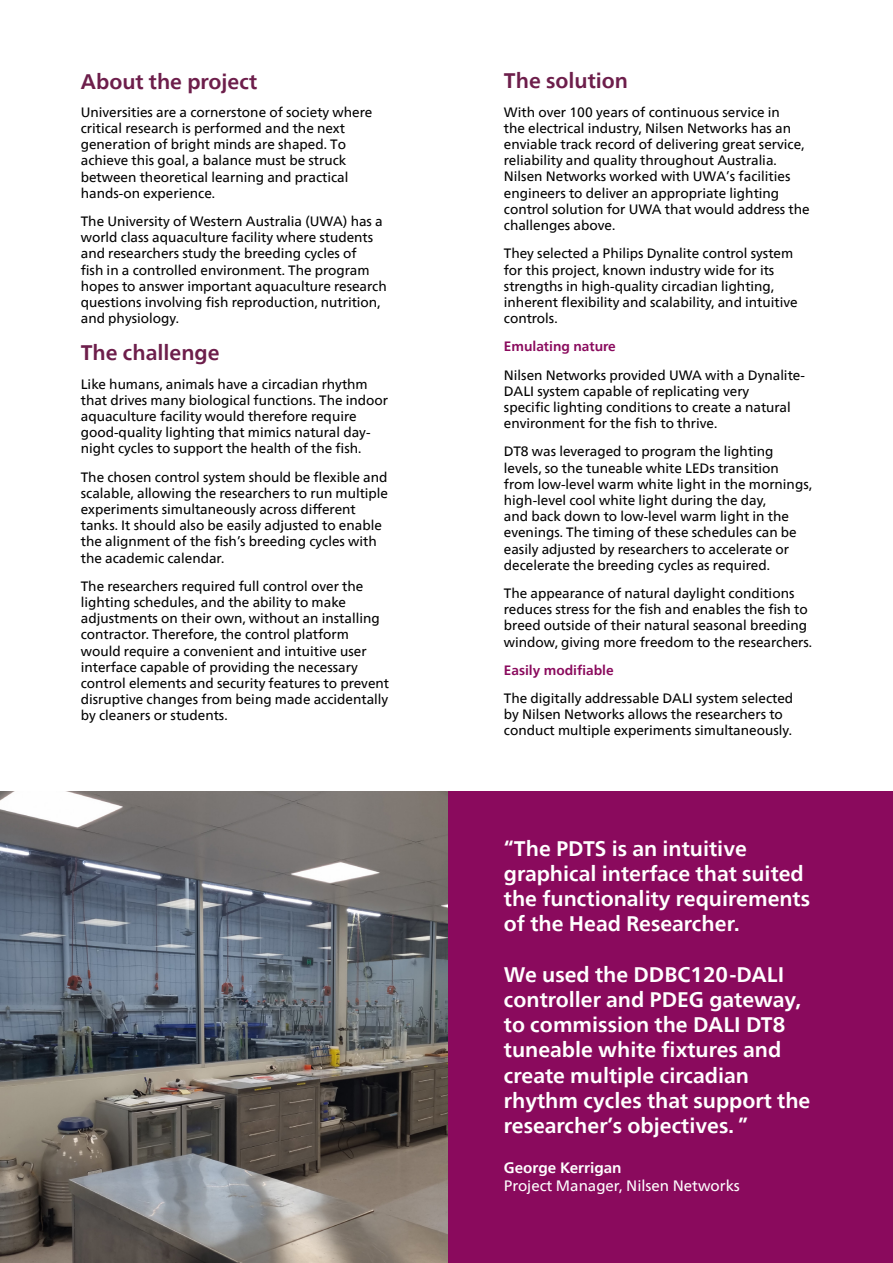
<style>
.page{position:relative;width:893px;height:1263px;background:#fff}
.page>*{position:absolute;margin:0;border:0;box-sizing:border-box;transform-origin:0 0}
.t1{font:700 21px/25.2px "Neue Frutiger World";color:#fff}
.t2{font:700 21px "Neue Frutiger World";color:#6d1e4b}
.t3{font:15px "Neue Frutiger World";color:#fff}
.t4{font:700 15px "Neue Frutiger World";color:#fff}
.t5{font:13.5px/16.2px "Neue Frutiger World";color:#000}
.s1{font-weight:700;color:#8a0a5d}
</style>
<div class="page">
<div style="left:448px;top:791px;width:445px;height:472px;background:#8a0a5d"></div>
<img style="left:1px;top:791px;width:446px;height:472px">
<p class="t2" style="left:81px;top:63px;width:178px">About the project</p>
<p class="t5" style="left:81px;top:104px;width:293px">Universities are a cornerstone of society where critical research is performed and the next generation of bright minds are shaped. To achieve this goal, a balance must be struck between theoretical learning and practical hands-on experience.</p>
<p class="t5" style="left:81px;top:213px;width:307px">The University of Western Australia (UWA) has a world class aquaculture facility where students and researchers study the breeding cycles of<br>fish in a controlled environment. The program hopes to answer important aquaculture research questions involving fish reproduction, nutrition, and physiology.</p>
<p class="t2" style="left:81px;top:334px;width:140px">The challenge</p>
<p class="t5" style="left:81px;top:376px;width:309px">Like humans, animals have a circadian rhythm that drives many biological functions. The indoor aquaculture facility would therefore require good-quality lighting that mimics natural day&shy;night cycles to support the health of the fish.</p>
<p class="t5" style="left:81px;top:469px;width:309px">The chosen control system should be flexible and scalable, allowing the researchers to run multiple experiments simultaneously across different tanks. It should also be easily adjusted to enable the alignment of the fish’s breeding cycles with the academic calendar.</p>
<p class="t5" style="left:81px;top:578px;width:310px">The researchers required full control over the lighting schedules, and the ability to make adjustments on their own, without an installing contractor. Therefore, the control platform would require a convenient and intuitive user interface capable of providing the necessary control elements and security features to prevent disruptive changes from being made accidentally by cleaners or students.</p>
<p class="t2" style="left:504px;top:63px;width:126px">The solution</p>
<p class="t5" style="left:504px;top:104px;width:307px">With over 100 years of continuous service in<br>the electrical industry, Nilsen Networks has an enviable track record of delivering great service, reliability and quality throughout Australia.<br>Nilsen Networks worked with UWA’s facilities engineers to deliver an appropriate lighting control solution for UWA that would address the challenges above.</p>
<p class="t5" style="left:504px;top:246px;width:295px">They selected a Philips Dynalite control system for this project, known industry wide for its strengths in high-quality circadian lighting, inherent flexibility and scalability, and intuitive controls.</p>
<p class="t5" style="left:504px;top:333px;width:303px;line-height:28.2px"><span class="s1">Emulating nature<br></span>Nilsen Networks provided UWA with a Dynalite-</p>
<p class="t5" style="left:504px;top:383px;width:288px">DALI system capable of replicating very specific lighting conditions to create a natural environment for the fish to thrive.</p>
<p class="t5" style="left:504px;top:444px;width:310px">DT8 was leveraged to program the lighting levels, so the tuneable white LEDs transition from low-level warm white light in the mornings, high-level cool white light during the day,<br>and back down to low-level warm light in the evenings. The timing of these schedules can be easily adjusted by researchers to accelerate or decelerate the breeding cycles as required.</p>
<p class="t5" style="left:504px;top:585px;width:310px">The appearance of natural daylight conditions reduces stress for the fish and enables the fish to breed outside of their natural seasonal breeding window, giving more freedom to the researchers.</p>
<p class="t5" style="left:504px;top:656px;width:291px;line-height:28.2px"><span class="s1">Easily modifiable<br></span>The digitally addressable DALI system selected</p>
<p class="t5" style="left:504px;top:707px;width:290px">by Nilsen Networks allows the researchers to conduct multiple experiments simultaneously.</p>
<p class="t1" style="left:504px;top:835px;width:308px">“The PDTS is an intuitive graphical interface that suited the functionality requirements of the Head Researcher.</p>
<p class="t1" style="left:504px;top:961px;width:308px">We used the DDBC120-DALI controller and PDEG gateway, to commission the DALI DT8 tuneable white fixtures and create multiple circadian rhythm cycles that support the researcher’s objectives. ”</p>
<p class="t4" style="left:504px;top:1154px;width:119px">George Kerrigan</p>
<p class="t3" style="left:504px;top:1173px;width:238px">Project Manager, Nilsen Networks</p>
</div>
